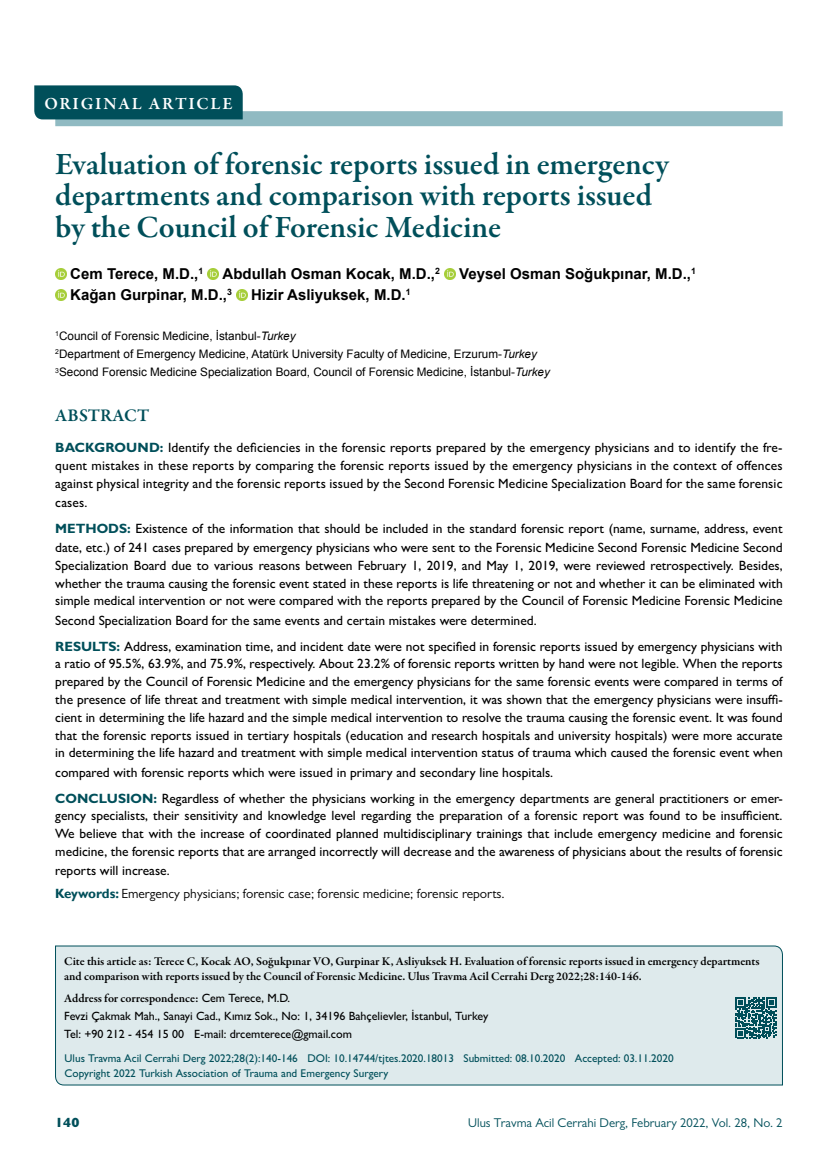
<style>
.page{position:relative;width:838px;height:1170px;background:#fff}
.page>*{position:absolute;margin:0;border:0;box-sizing:border-box;transform-origin:0 0}
.t1{font:600 31.5px/31.5px "Garamond Premr Pro";letter-spacing:-.005em;color:#004f5a}
.t2{font:600 18px "Garamond Premr Pro";letter-spacing:.005em;color:#004f5a}
.t3{font:600 17.25px "Garamond Premr Pro";letter-spacing:.1em;color:#fff}
.t4{font:700 15px "Arial";color:#000}
.t5{font:500 13.5px/17.9px "Gill Sans MT Pro";color:#000;text-align:justify}
.t6{font:800 13.5px "Gill Sans MT Pro";color:#004f5a}
.t7{font:13.35px "Gill Sans MT Pro";color:#000}
.t8{font:12.75px "Gill Sans MT Pro";color:#004f5a}
.t9{font:600 12px/15px "Garamond Premr Pro";letter-spacing:-.005em;color:#000}
.t10{font:500 12px/18px "Gill Sans MT Pro";color:#000}
.t11{font:11.7px/18px "Arial";color:#000}
.t12{font:500 11.25px/15px "Gill Sans MT Pro";color:#004f5a}
.s1{font-style:italic}
.s2{font-weight:700;color:#004f5a}
.s3{font-family:"Gill Sans";font-weight:700;color:#004f5a}
.s4{font-family:"Gill Sans MT Pro";font-weight:500}
</style>
<div class="page">
<div style="left:55px;top:111px;width:727px;height:15px;background:#90bac2"></div>
<div style="left:34px;top:85px;width:209px;height:34px;background:#004f5a"></div>
<svg style="left:55px;top:268px;width:11px;height:11px"></svg>
<svg style="left:207px;top:268px;width:11px;height:11px"></svg>
<svg style="left:444px;top:268px;width:11px;height:11px"></svg>
<svg style="left:55px;top:289px;width:11px;height:11px"></svg>
<svg style="left:236px;top:289px;width:11px;height:11px"></svg>
<div style="left:55px;top:945px;width:728px;height:140px;background:#deeaec"></div>
<svg style="left:735px;top:997px;width:41px;height:41px;background:#447e86"></svg>
<p class="t3" style="left:44px;top:93px;width:190px">ORIGINAL ARTICLE</p>
<h1 class="t1" style="left:55px;top:149px;width:615px">Evaluation of forensic reports issued in emergency departments and comparison with reports issued by the Council of Forensic Medicine</h1>
<p class="t4" style="left:70px;top:264px;width:134px">Cem Terece, M.D.,<sup>1</sup></p>
<p class="t4" style="left:222px;top:264px;width:219px">Abdullah Osman Kocak, M.D.,<sup>2</sup></p>
<p class="t4" style="left:459px;top:264px;width:238px">Veysel Osman Soğukpınar, M.D.,<sup>1</sup></p>
<p class="t4" style="left:70px;top:285px;width:163px">Kağan Gurpinar, M.D.,<sup>3</sup></p>
<p class="t4" style="left:251px;top:285px;width:161px">Hizir Asliyuksek, M.D.<sup>1</sup></p>
<p class="t11" style="left:55px;top:327px;width:496px"><sup>1</sup>Council of Forensic Medicine, İstanbul-<span class="s1">Turkey<br></span><sup>2</sup>Department of Emergency Medicine, Atatürk University Faculty of Medicine, Erzurum-<span class="s1">Turkey<br></span><sup>3</sup>Second Forensic Medicine Specialization Board, Council of Forensic Medicine, İstanbul-<span class="s1">Turkey</span></p>
<h2 class="t2" style="left:55px;top:405px;width:95px">ABSTRACT</h2>
<p class="t5" style="left:55px;top:438px;width:729px"><span class="s2">BACKGROUND:</span> Identify the deficiencies in the forensic reports prepared by the emergency physicians and to identify the fre&shy;quent mistakes in these reports by comparing the forensic reports issued by the emergency physicians in the context of offences against physical integrity and the forensic reports issued by the Second Forensic Medicine Specialization Board for the same forensic</p>
<p class="t5" style="left:55px;top:489px;width:729px;line-height:25.7px">cases.<br><span class="s2">METHODS:</span> Existence of the information that should be included in the standard forensic report (name, surname, address, event</p>
<p class="t5" style="left:55px;top:538px;width:729px">date, etc.) of 241 cases prepared by emergency physicians who were sent to the Forensic Medicine Second Forensic Medicine Second Specialization Board due to various reasons between February 1, 2019, and May 1, 2019, were reviewed retrospectively. Besides, whether the trauma causing the forensic event stated in these reports is life threatening or not and whether it can be eliminated with simple medical intervention or not were compared with the reports prepared by the Council of Forensic Medicine Forensic Medicine</p>
<p class="t5" style="left:55px;top:607px;width:729px;line-height:25.7px">Second Specialization Board for the same events and certain mistakes were determined.<br><span class="s2">RESULTS:</span> Address, examination time, and incident date were not specified in forensic reports issued by emergency physicians with</p>
<p class="t5" style="left:55px;top:654px;width:729px">a ratio of 95.5%, 63.9%, and 75.9%, respectively. About 23.2% of forensic reports written by hand were not legible. When the reports prepared by the Council of Forensic Medicine and the emergency physicians for the same forensic events were compared in terms of the presence of life threat and treatment with simple medical intervention, it was shown that the emergency physicians were insuffi&shy;cient in determining the life hazard and the simple medical intervention to resolve the trauma causing the forensic event. It was found that the forensic reports issued in tertiary hospitals (education and research hospitals and university hospitals) were more accurate in determining the life hazard and treatment with simple medical intervention status of trauma which caused the forensic event when</p>
<p class="t5" style="left:55px;top:759px;width:729px;line-height:25.7px">compared with forensic reports which were issued in primary and secondary line hospitals.<br><span class="s2">CONCLUSION:</span> Regardless of whether the physicians working in the emergency departments are general practitioners or emer-</p>
<p class="t5" style="left:55px;top:806px;width:729px">gency specialists, their sensitivity and knowledge level regarding the preparation of a forensic report was found to be insufficient.<br>We believe that with the increase of coordinated planned multidisciplinary trainings that include emergency medicine and forensic medicine, the forensic reports that are arranged incorrectly will decrease and the awareness of physicians about the results of forensic reports will increase.</p>
<p class="t7" style="left:55px;top:885px;width:451px"><span class="s3">Keywords:</span> Emergency physicians; forensic case; forensic medicine; forensic reports.</p>
<p class="t9" style="left:64px;top:953px;width:696px">Cite this article as: Terece C, Kocak AO, Soğukpınar VO, Gurpinar K, Asliyuksek H. Evaluation of forensic reports issued in emergency departments and comparison with reports issued by the Council of Forensic Medicine. Ulus Travma Acil Cerrahi Derg 2022;28:140-146.</p>
<p class="t9" style="left:64px;top:991px;width:227px">Address for correspondence: <span class="s4">Cem Terece, M.D.</span></p>
<p class="t10" style="left:64px;top:1006px;width:425px">Fevzi Çakmak Mah., Sanayi Cad., Kımız Sok., No: 1, 34196 Bahçelievler, İstanbul, Turkey<br>Tel: +90 212 - 454 15 00 E-mail: drcemterece@gmail.com</p>
<p class="t12" style="left:65px;top:1050px;width:610px">Ulus Travma Acil Cerrahi Derg 2022;28(2):140-146 DOI: 10.14744/tjtes.2020.18013 Submitted: 08.10.2020 Accepted: 03.11.2020<br>Copyright 2022 Turkish Association of Trauma and Emergency Surgery</p>
<p class="t6" style="left:55px;top:1114px;width:26px">140</p>
<p class="t8" style="left:468px;top:1115px;width:316px">Ulus Travma Acil Cerrahi Derg, February 2022, Vol. 28, No. 2</p>
</div>
